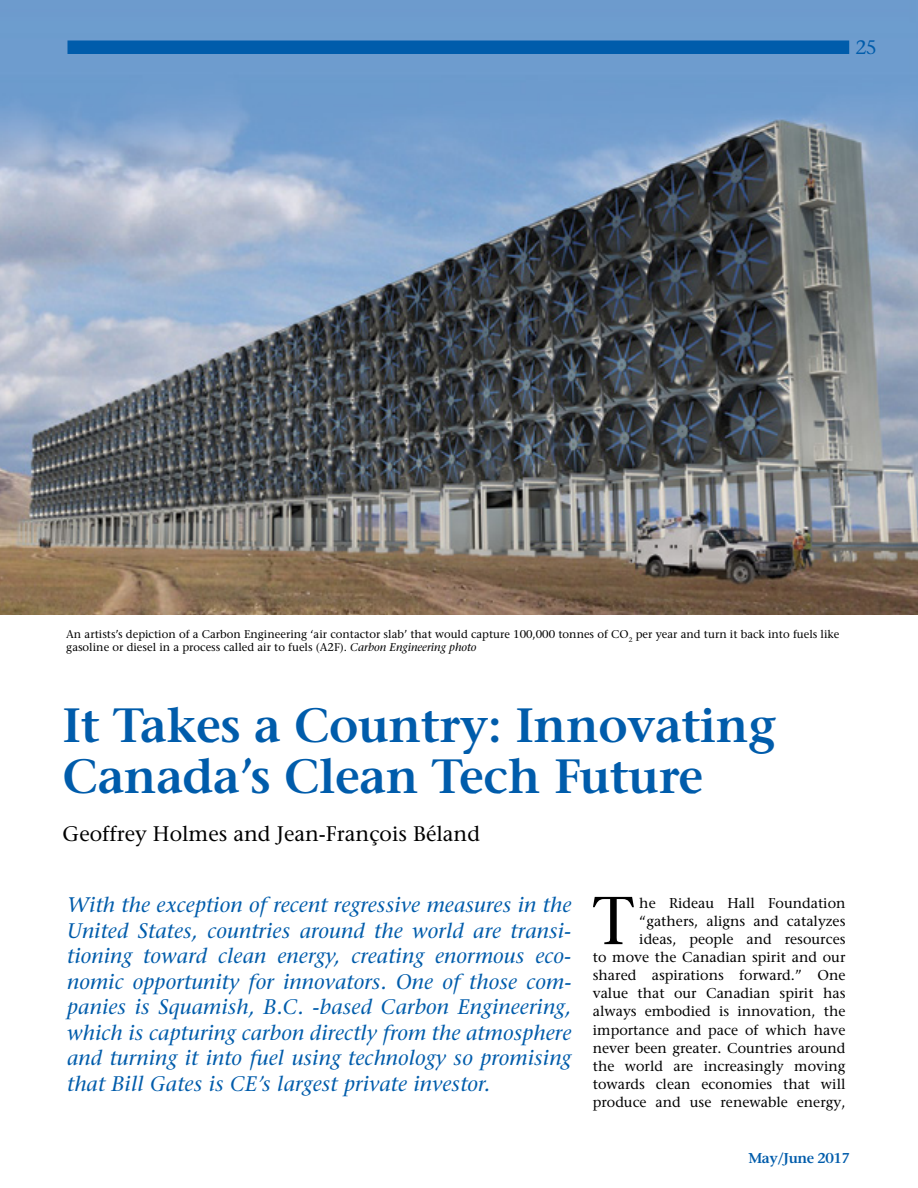
<style>
.page{position:relative;width:918px;height:1188px;background:#fff}
.page>*{position:absolute;margin:0;border:0;box-sizing:border-box;transform-origin:0 0}
.t1{font:67.5px "Stone Serif";color:#000}
.t2{font:600 48px/51px "Stone Serif";letter-spacing:-.01em;color:#005cab}
.t3{font:italic 21px/25.5px "Stone Serif";letter-spacing:.01em;color:#005cab;text-align:justify}
.t4{font:21px "Stone Serif";color:#000}
.t5{font:19.5px "Stone Serif";color:#005cab}
.t6{font:14.25px/18px "Stone Serif";color:#000;text-align:right}
.t7{font:600 14.25px "Stone Serif";letter-spacing:-.03em;color:#005cab}
.t8{font:11.25px/13.5px "Stone Serif";color:#000}
.s1{font-style:italic}
</style>
<div class="page">
<img style="left:0;top:0;width:918px;height:615px">
<div style="left:68px;top:40px;width:781px;height:14px;background:#005cab"></div>
<p class="t5" style="left:855px;top:36px;width:23px">25</p>
<p class="t8" style="left:66px;top:627px;width:775px">An artists’s depiction of a Carbon Engineering ‘air contactor slab’ that would capture 100,000 tonnes of CO<sub>2</sub> per year and turn it back into fuels like gasoline or diesel in a process called air to fuels (A2F). <span class="s1">Carbon Engineering photo</span></p>
<h2 class="t2" style="left:63px;top:700px;width:715px">It Takes a Country: Innovating<br>Canada’s Clean Tech Future</h2>
<p class="t4" style="left:63px;top:821px;width:419px">Geoffrey Holmes and Jean-François Béland</p>
<p class="t3" style="left:67px;top:893px;width:506px">With the exception of recent regressive measures in the United States, countries around the world are transi&shy;tioning toward clean energy, creating enormous eco&shy;nomic opportunity for innovators. One of those com&shy;panies is Squamish, B.C. -based Carbon Engineering, which is capturing carbon directly from the atmosphere and turning it into fuel using technology so promising that Bill Gates is CE’s largest private investor.</p>
<h1 class="t1" style="left:593px;top:881px;width:43px">T</h1>
<p class="t6" style="left:593px;top:894px;width:254px">he Rideau Hall Foundation “gathers, aligns and catalyzes<br>ideas, people and resources<br>to move the Canadian spirit and our shared aspirations forward.” One value that our Canadian spirit has always embodied is innovation, the importance and pace of which have never been greater. Countries around the world are increasingly moving towards clean economies that will produce and use renewable energy,</p>
<p class="t7" style="left:748px;top:1150px;width:103px">May/June 2017</p>
</div>
